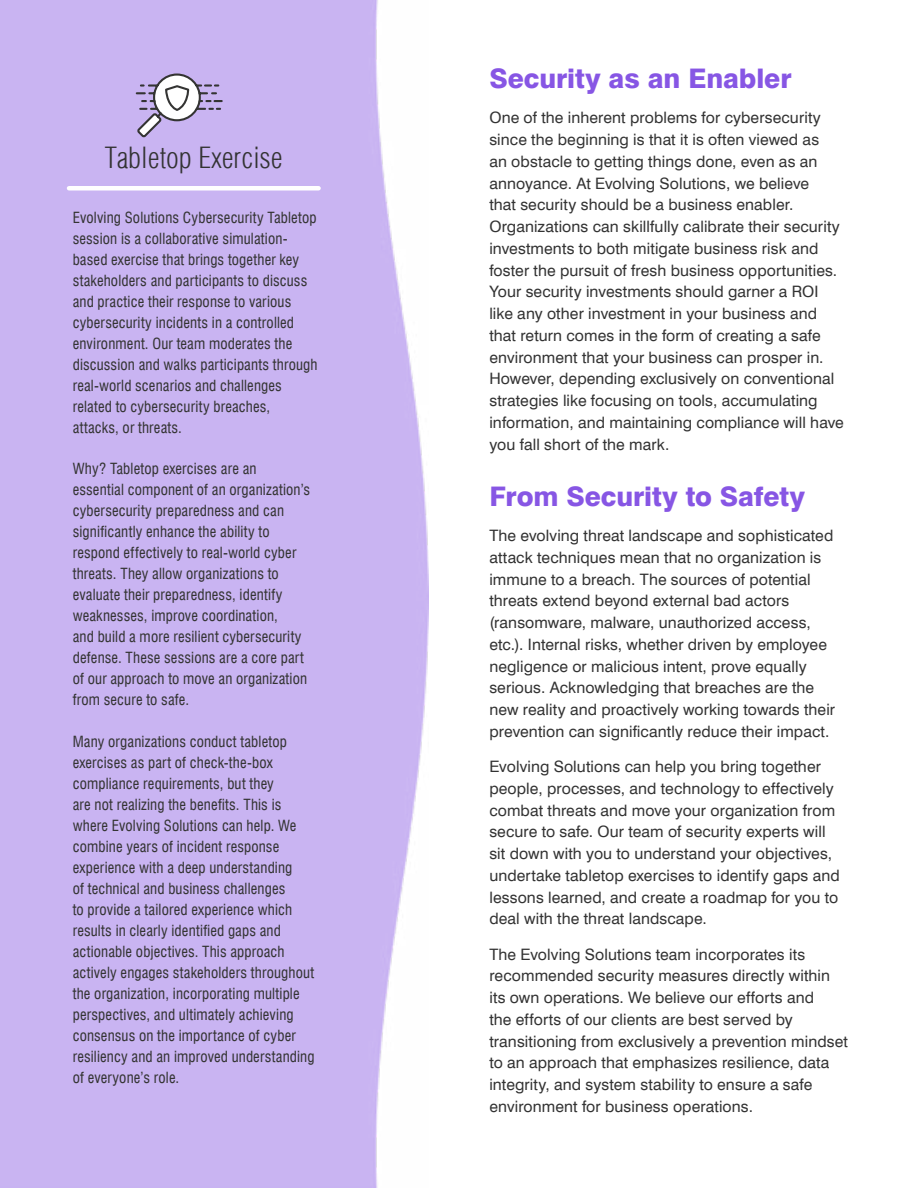
<style>
.page{position:relative;width:918px;height:1188px;background:#fff}
.page>*{position:absolute;margin:0;border:0;box-sizing:border-box;transform-origin:0 0}
.t1{font:300 condensed 28.5px "Swiss 721 BT";color:#333}
.t2{font:800 27px "Swiss 721 BT";letter-spacing:-.005em;color:#8756e4}
.t3{font:15.75px/21.8px "Swiss 721 BT";letter-spacing:.005em;color:#333}
.t4{font:condensed 15px/21px "Swiss 721 BT";letter-spacing:.01em;color:#343433}
</style>
<div class="page">
<div style="left:0;top:0;width:429px;height:1188px;background:#c9b4f2"></div>
<svg style="left:135px;top:72px;width:89px;height:67px"></svg>
<hr style="left:69px;top:186px;width:250px;height:4px;background:#fff">
<h1 class="t1" style="left:105px;top:140px;width:179px">Tabletop Exercise</h1>
<p class="t4" style="left:73px;top:207px;width:246px">Evolving Solutions Cybersecurity Tabletop session is a collaborative simulation&shy;based exercise that brings together key stakeholders and participants to discuss and practice their response to various cybersecurity incidents in a controlled environment. Our team moderates the discussion and walks participants through real-world scenarios and challenges related to cybersecurity breaches, attacks, or threats.</p>
<p class="t4" style="left:73px;top:458px;width:239px">Why? Tabletop exercises are an essential component of an organization’s cybersecurity preparedness and can significantly enhance the ability to respond effectively to real-world cyber threats. They allow organizations to evaluate their preparedness, identify weaknesses, improve coordination,<br>and build a more resilient cybersecurity defense. These sessions are a core part of our approach to move an organization from secure to safe.</p>
<p class="t4" style="left:73px;top:731px;width:243px">Many organizations conduct tabletop exercises as part of check-the-box compliance requirements, but they<br>are not realizing the benefits. This is where Evolving Solutions can help. We combine years of incident response experience with a deep understanding<br>of technical and business challenges<br>to provide a tailored experience which results in clearly identified gaps and actionable objectives. This approach actively engages stakeholders throughout the organization, incorporating multiple perspectives, and ultimately achieving consensus on the importance of cyber resiliency and an improved understanding of everyone’s role.</p>
<h2 class="t2" style="left:489px;top:62px;width:304px">Security as an Enabler</h2>
<p class="t3" style="left:489px;top:107px;width:356px">One of the inherent problems for cybersecurity since the beginning is that it is often viewed as<br>an obstacle to getting things done, even as an annoyance. At Evolving Solutions, we believe<br>that security should be a business enabler.<br>Organizations can skillfully calibrate their security investments to both mitigate business risk and foster the pursuit of fresh business opportunities.<br>Your security investments should garner a ROI like any other investment in your business and that return comes in the form of creating a safe environment that your business can prosper in.<br>However, depending exclusively on conventional strategies like focusing on tools, accumulating information, and maintaining compliance will have you fall short of the mark.</p>
<h2 class="t2" style="left:489px;top:480px;width:317px">From Security to Safety</h2>
<p class="t3" style="left:489px;top:524px;width:347px">The evolving threat landscape and sophisticated attack techniques mean that no organization is immune to a breach. The sources of potential threats extend beyond external bad actors (ransomware, malware, unauthorized access, etc.). Internal risks, whether driven by employee negligence or malicious intent, prove equally serious. Acknowledging that breaches are the new reality and proactively working towards their prevention can significantly reduce their impact.</p>
<p class="t3" style="left:489px;top:755px;width:352px">Evolving Solutions can help you bring together people, processes, and technology to effectively combat threats and move your organization from secure to safe. Our team of security experts will sit down with you to understand your objectives, undertake tabletop exercises to identify gaps and lessons learned, and create a roadmap for you to deal with the threat landscape.</p>
<p class="t3" style="left:489px;top:943px;width:360px">The Evolving Solutions team incorporates its recommended security measures directly within its own operations. We believe our efforts and<br>the efforts of our clients are best served by transitioning from exclusively a prevention mindset to an approach that emphasizes resilience, data integrity, and system stability to ensure a safe environment for business operations.</p>
</div>
